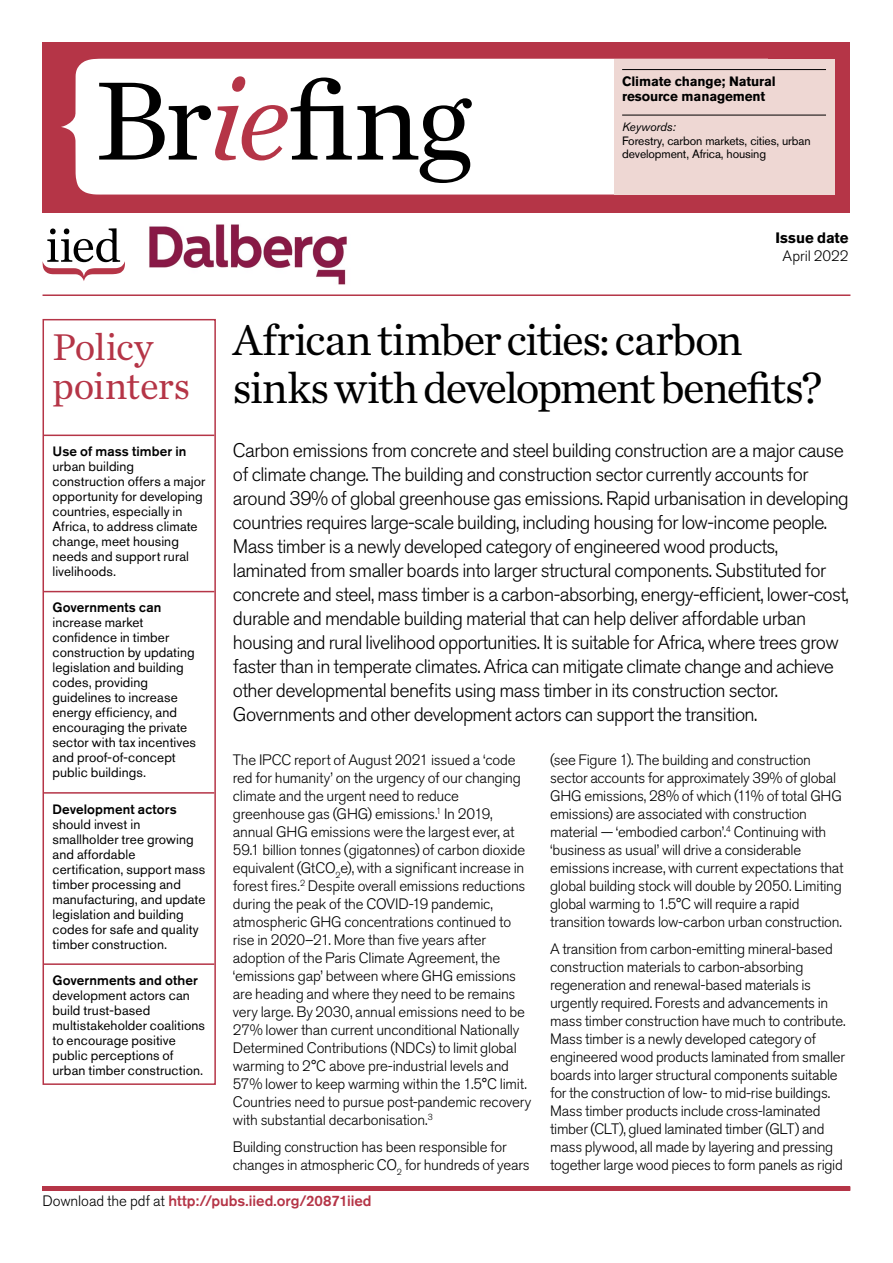
<style>
.page{position:relative;width:893px;height:1263px;background:#fff}
.page>*{position:absolute;margin:0;border:0;box-sizing:border-box;transform-origin:0 0}
.t1{font:116.7px "Chronicle Text G1";color:#000}
.t2{font:45px/48px "Chronicle Text G1";letter-spacing:-.035em;color:#000}
.t3{font:39px/39px "Chronicle Text G1";letter-spacing:-.015em;color:#b53547}
.t4{font:300 19.5px/24px "Akzidenz Grotesk BE";letter-spacing:-.03em;color:#000}
.t5{font:300 15px/18px "Akzidenz Grotesk BE";letter-spacing:-.02em;color:#000}
.t6{font:500 15px "Akzidenz Grotesk BE";letter-spacing:-.005em;color:#b53547}
.t7{font:700 15px "Akzidenz Grotesk BE";letter-spacing:-.005em;color:#000}
.t8{font:13.5px/15px "Akzidenz Grotesk BE";letter-spacing:.005em;color:#000}
.t9{font:500 13.5px "Akzidenz Grotesk BE";letter-spacing:.005em;color:#000}
.t10{font:700 13.5px/15px "Akzidenz Grotesk BE";letter-spacing:-.01em;color:#000}
.t11{font:12px "Akzidenz Grotesk BE";letter-spacing:-.01em;color:#000}
.t12{font:italic 12px "Akzidenz Grotesk BE";letter-spacing:-.01em;color:#000}
.s1{font-style:italic;color:#b53547}
.s2{font-weight:300;color:#000}
</style>
<div class="page">
<div style="left:43px;top:43px;width:807px;height:170px;background:#b53547"></div>
<div style="left:61px;top:59px;width:553px;height:136px;background:#fff"></div>
<svg style="left:42px;top:228px;width:83px;height:53px"></svg>
<div style="left:614px;top:59px;width:220px;height:136px;background:#eed7d3"></div>
<hr style="left:622px;top:69px;width:204px;height:1px;background:#000">
<hr style="left:622px;top:115px;width:204px;height:1px;background:#000">
<div style="left:43px;top:1186px;width:807px;height:5px;background:#b53547"></div>
<hr style="left:44px;top:435px;width:170px;height:1px;background:#b53547">
<hr style="left:44px;top:591px;width:170px;height:1px;background:#b53547">
<hr style="left:44px;top:792px;width:170px;height:2px;background:#b53547">
<hr style="left:44px;top:963px;width:170px;height:2px;background:#b53547">
<div style="left:43px;top:319px;width:173px;height:766px;border:2px solid #b53547"></div>
<hr style="left:43px;top:294px;width:807px;height:2px;background:#b53547">
<img style="left:149px;top:224px;width:198px;height:61px">
<h1 class="t1" style="left:94px;top:32px;width:379px">Br<span class="s1">ie</span>fing</h1>
<p class="t10" style="left:622px;top:74px;width:155px">Climate change; Natural resource management</p>
<p class="t12" style="left:622px;top:120px;width:55px">Keywords:</p>
<p class="t11" style="left:622px;top:134px;width:190px">Forestry, carbon markets, cities, urban</p>
<p class="t11" style="left:622px;top:147px;width:146px">development, Africa, housing</p>
<p class="t7" style="left:775px;top:229px;width:75px">Issue date</p>
<p class="t5" style="left:783px;top:247px;width:67px">April 2022</p>
<h3 class="t3" style="left:53px;top:325px;width:139px">Policy pointers</h3>
<p class="t9" style="left:53px;top:443px;width:135px">Use of mass timber in</p>
<p class="t8" style="left:53px;top:459px;width:154px">urban building construction offers a major opportunity for developing countries, especially in<br>Africa, to address climate change, meet housing needs and support rural livelihoods.</p>
<p class="t9" style="left:53px;top:599px;width:110px">Governments can</p>
<p class="t8" style="left:53px;top:615px;width:145px">increase market confidence in timber construction by updating legislation and building codes, providing guidelines to increase energy efficiency, and encouraging the private sector with tax incentives and proof-of-concept public buildings.</p>
<p class="t9" style="left:53px;top:800px;width:126px">Development actors</p>
<p class="t8" style="left:53px;top:816px;width:154px">should invest in smallholder tree growing and affordable certification, support mass timber processing and manufacturing, and update legislation and building codes for safe and quality timber construction.</p>
<p class="t9" style="left:53px;top:972px;width:147px">Governments and other</p>
<p class="t8" style="left:53px;top:987px;width:154px">development actors can build trust-based multistakeholder coalitions to encourage positive public perceptions of urban timber construction.</p>
<h2 class="t2" style="left:233px;top:313px;width:591px">African timber cities: carbon sinks with development benefits?</h2>
<p class="t4" style="left:233px;top:438px;width:617px">Carbon emissions from concrete and steel building construction are a major cause of climate change. The building and construction sector currently accounts for around 39% of global greenhouse gas emissions. Rapid urbanisation in developing countries requires large-scale building, including housing for low-income people.<br>Mass timber is a newly developed category of engineered wood products, laminated from smaller boards into larger structural components. Substituted for concrete and steel, mass timber is a carbon-absorbing, energy-efficient, lower-cost, durable and mendable building material that can help deliver affordable urban housing and rural livelihood opportunities. It is suitable for Africa, where trees grow faster than in temperate climates. Africa can mitigate climate change and achieve other developmental benefits using mass timber in its construction sector.<br>Governments and other development actors can support the transition.</p>
<p class="t5" style="left:233px;top:751px;width:300px">The IPCC report of August 2021 issued a ‘code red for humanity’ on the urgency of our changing climate and the urgent need to reduce greenhouse gas (GHG) emissions.<sup>1</sup> In 2019, annual GHG emissions were the largest ever, at 59.1 billion tonnes (gigatonnes) of carbon dioxide equivalent (GtCO<sub>2</sub>e), with a significant increase in forest fires.<sup>2</sup> Despite overall emissions reductions during the peak of the COVID-19 pandemic, atmospheric GHG concentrations continued to rise in 2020–21. More than five years after adoption of the Paris Climate Agreement, the ‘emissions gap’ between where GHG emissions are heading and where they need to be remains very large. By 2030, annual emissions need to be 27% lower than current unconditional Nationally Determined Contributions (NDCs) to limit global warming to 2°C above pre-industrial levels and 57% lower to keep warming within the 1.5°C limit.<br>Countries need to pursue post-pandemic recovery with substantial decarbonisation.<sup>3</sup></p>
<p class="t5" style="left:233px;top:1138px;width:298px">Building construction has been responsible for changes in atmospheric CO<sub>2</sub> for hundreds of years</p>
<p class="t5" style="left:550px;top:751px;width:295px">(see Figure 1). The building and construction sector accounts for approximately 39% of global GHG emissions, 28% of which (11% of total GHG emissions) are associated with construction material — ‘embodied carbon’.<sup>4</sup> Continuing with ‘business as usual’ will drive a considerable emissions increase, with current expectations that global building stock will double by 2050. Limiting global warming to 1.5°C will require a rapid transition towards low-carbon urban construction.</p>
<p class="t5" style="left:550px;top:940px;width:297px">A transition from carbon-emitting mineral-based construction materials to carbon-absorbing regeneration and renewal-based materials is urgently required. Forests and advancements in mass timber construction have much to contribute.<br>Mass timber is a newly developed category of engineered wood products laminated from smaller boards into larger structural components suitable for the construction of low- to mid-rise buildings.<br>Mass timber products include cross-laminated timber (CLT), glued laminated timber (GLT) and mass plywood, all made by layering and pressing together large wood pieces to form panels as rigid</p>
<p class="t6" style="left:43px;top:1192px;width:331px"><span class="s2">Download the pdf at</span> http://pubs.iied.org/20871iied</p>
</div>
